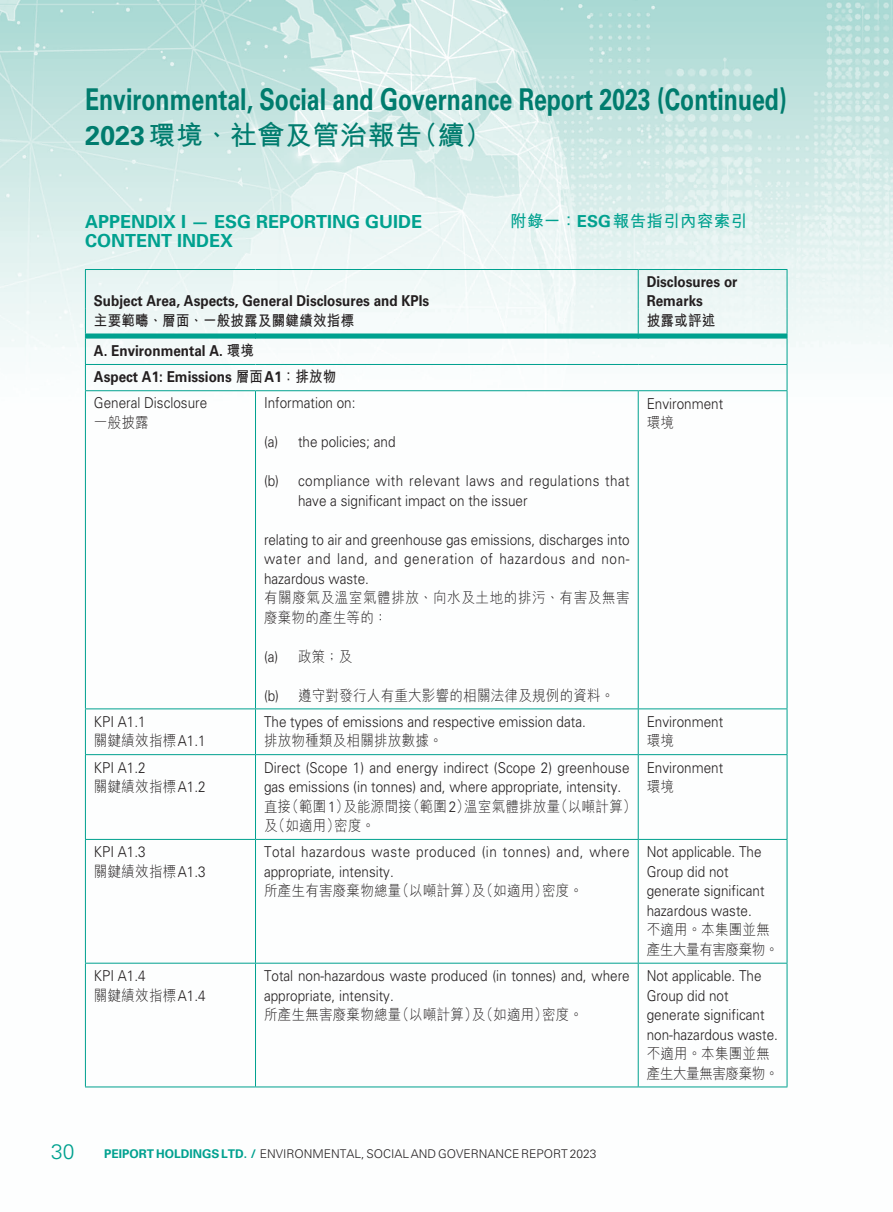
<style>
.page{position:relative;width:893px;height:1212px;background:#fff}
.page>*{position:absolute;margin:0;border:0;box-sizing:border-box;transform-origin:0 0}
.t1{font:700 30px "Univers LT Std";color:#007c6e;scale:.77 1}
.t2{font:700 27px "M Hei HK";letter-spacing:.02em;color:#007c6e}
.t3{font:300 21px "Univers LT Std";color:#00a18f}
._01_H1_E{font:700 18px "Univers LT Std";color:#00a18f}
._001_H1_C{font:700 16.5px "M Hei HK";letter-spacing:.02em;color:#00a18f}
._50_Table_txt{font:300 15px/19.5px "Univers LT Std";color:#231f20;scale:.9 1}
._50_Table_txt-2{font:300 15px/19.5px "M Hei HK";letter-spacing:.02em;color:#231f20;scale:.9 1}
._50_Table_txt-3{font:700 15px/19.5px "Univers LT Std";color:#231f20;scale:.9 1}
._50_Table_txt-4{font:300 15px/19.5px "Univers LT Std";letter-spacing:.03em;color:#231f20;scale:.9 1}
._50_Table_txt-5{font:300 15px/19.5px "Univers LT Std";letter-spacing:.035em;color:#231f20;scale:.9 1}
._50_Table_txt-6{font:300 15px/19.5px "M Hei HK";letter-spacing:-.025em;color:#231f20;scale:.9 1}
._50_Table_txt-7{font:300 15px/19.5px "M Hei HK";letter-spacing:.05em;color:#231f20;scale:.9 1}
._50_Table_txt-8{font:700 15px "M Hei HK";letter-spacing:.02em;color:#231f20;scale:.9 1}
.t4{font:300 12px "Univers LT Std";color:#231f20}
.s1{font-family:"Univers LT Std"}
.s2{font-family:"M Hei HK"}
.s3{font-weight:700;color:#00a18f}
</style>
<div class="page">
<img style="left:0;top:0;width:893px;height:1088px">
<hr style="left:85px;top:270px;width:1px;height:39px;background:#00a18f">
<hr style="left:85px;top:269px;width:170px;height:1px;background:#00a18f">
<hr style="left:255px;top:269px;width:383px;height:1px;background:#00a18f">
<hr style="left:638px;top:270px;width:1px;height:39px;background:#00a18f">
<hr style="left:638px;top:269px;width:149px;height:1px;background:#00a18f">
<hr style="left:787px;top:270px;width:1px;height:39px;background:#00a18f">
<svg style="left:85px;top:309px;width:703px;height:81px"></svg>
<hr style="left:85px;top:391px;width:1px;height:317px;background:#00a18f">
<hr style="left:85px;top:390px;width:170px;height:1px;background:#00a18f">
<hr style="left:255px;top:391px;width:1px;height:317px;background:#00a18f">
<hr style="left:255px;top:390px;width:383px;height:1px;background:#00a18f">
<hr style="left:638px;top:391px;width:1px;height:317px;background:#00a18f">
<hr style="left:638px;top:390px;width:149px;height:1px;background:#00a18f">
<hr style="left:787px;top:391px;width:1px;height:317px;background:#00a18f">
<hr style="left:85px;top:709px;width:1px;height:45px;background:#00a18f">
<hr style="left:85px;top:708px;width:170px;height:1px;background:#00a18f">
<hr style="left:255px;top:709px;width:1px;height:45px;background:#00a18f">
<hr style="left:255px;top:708px;width:383px;height:1px;background:#00a18f">
<hr style="left:638px;top:709px;width:1px;height:45px;background:#00a18f">
<hr style="left:638px;top:708px;width:149px;height:1px;background:#00a18f">
<hr style="left:787px;top:709px;width:1px;height:45px;background:#00a18f">
<hr style="left:85px;top:755px;width:1px;height:84px;background:#00a18f">
<hr style="left:85px;top:754px;width:170px;height:1px;background:#00a18f">
<hr style="left:255px;top:755px;width:1px;height:84px;background:#00a18f">
<hr style="left:255px;top:754px;width:383px;height:1px;background:#00a18f">
<hr style="left:638px;top:755px;width:1px;height:84px;background:#00a18f">
<hr style="left:638px;top:754px;width:149px;height:1px;background:#00a18f">
<hr style="left:787px;top:755px;width:1px;height:84px;background:#00a18f">
<hr style="left:85px;top:840px;width:1px;height:123px;background:#00a18f">
<hr style="left:85px;top:839px;width:170px;height:1px;background:#00a18f">
<hr style="left:255px;top:840px;width:1px;height:123px;background:#00a18f">
<hr style="left:255px;top:839px;width:383px;height:1px;background:#00a18f">
<hr style="left:638px;top:840px;width:1px;height:123px;background:#00a18f">
<hr style="left:638px;top:839px;width:149px;height:1px;background:#00a18f">
<hr style="left:787px;top:840px;width:1px;height:123px;background:#00a18f">
<hr style="left:85px;top:963px;width:1px;height:123px;background:#00a18f">
<hr style="left:85px;top:963px;width:170px;height:1px;background:#00a18f">
<hr style="left:255px;top:963px;width:1px;height:123px;background:#00a18f">
<hr style="left:255px;top:963px;width:383px;height:1px;background:#00a18f">
<hr style="left:638px;top:963px;width:1px;height:123px;background:#00a18f">
<hr style="left:638px;top:963px;width:149px;height:1px;background:#00a18f">
<hr style="left:787px;top:963px;width:1px;height:123px;background:#00a18f">
<hr style="left:85px;top:1086px;width:170px;height:1px;background:#00a18f">
<hr style="left:255px;top:1086px;width:383px;height:1px;background:#00a18f">
<hr style="left:638px;top:1086px;width:149px;height:1px;background:#00a18f">
<h1 class="t1" style="left:85px;top:82px;width:913px">Environmental, Social and Governance Report 2023 (Continued)</h1>
<h2 class="t2" style="left:85px;top:116px;width:408px"><span class="s1">2023</span>環境、社會及管治報告（續）</h2>
<p class="_01_H1_E" style="left:85px;top:211px;width:339px">APPENDIX I — ESG REPORTING GUIDE</p>
<p class="_001_H1_C" style="left:510px;top:209px;width:238px">附錄一：<span class="s1">ESG</span>報告指引內容索引</p>
<p class="_01_H1_E" style="left:85px;top:230px;width:150px">CONTENT INDEX</p>
<p class="_50_Table_txt-3" style="left:94px;top:291px;width:374px">Subject Area, Aspects, General Disclosures and KPIs</p>
<p class="_50_Table_txt-3" style="left:647px;top:272px;width:102px">Disclosures or<br>Remarks</p>
<p class="_50_Table_txt-8" style="left:94px;top:310px;width:291px">主要範疇、層面、一般披露及關鍵績效指標</p>
<p class="_50_Table_txt-8" style="left:647px;top:310px;width:78px">披露或評述</p>
<p class="_50_Table_txt-3" style="left:94px;top:341px;width:179px">A. Environmental A. <span class="s2">環境</span></p>
<p class="_50_Table_txt-3" style="left:94px;top:367px;width:271px">Aspect A1: Emissions <span class="s2">層面</span>A1<span class="s2">：排放物</span></p>
<p class="_50_Table_txt" style="left:94px;top:393px;width:127px">General Disclosure</p>
<p class="_50_Table_txt-2" style="left:94px;top:412px;width:62px">一般披露</p>
<p class="_50_Table_txt" style="left:264px;top:393px;width:103px">Information on:</p>
<p class="_50_Table_txt" style="left:264px;top:432px;width:148px">(a) the policies; and</p>
<p class="_50_Table_txt-4" style="left:298px;top:471px;width:370px;text-indent:-34px">(b) compliance with relevant laws and regulations that have a significant impact on the issuer</p>
<p class="_50_Table_txt" style="left:264px;top:529px;width:408px;text-align:justify">relating to air and greenhouse gas emissions, discharges into water and land, and generation of hazardous and non&shy;hazardous waste.</p>
<p class="_50_Table_txt-7" style="left:264px;top:588px;width:408px">有關廢氣及溫室氣體排放、向水及土地的排污、有害及無害廢棄物的產生等的：</p>
<p class="_50_Table_txt-2" style="left:264px;top:646px;width:100px"><span class="s1">(a)</span> 政策；及</p>
<p class="_50_Table_txt-2" style="left:264px;top:685px;width:391px"><span class="s1">(b)</span> 遵守對發行人有重大影響的相關法律及規例的資料。</p>
<p class="_50_Table_txt" style="left:647px;top:394px;width:87px">Environment</p>
<p class="_50_Table_txt-2" style="left:647px;top:413px;width:32px">環境</p>
<p class="_50_Table_txt" style="left:94px;top:712px;width:59px">KPI A1.1</p>
<p class="_50_Table_txt-2" style="left:94px;top:731px;width:126px">關鍵績效指標<span class="s1">A1.1</span></p>
<p class="_50_Table_txt" style="left:94px;top:757px;width:59px">KPI A1.2</p>
<p class="_50_Table_txt-2" style="left:94px;top:777px;width:126px">關鍵績效指標<span class="s1">A1.2</span></p>
<p class="_50_Table_txt" style="left:94px;top:842px;width:59px">KPI A1.3</p>
<p class="_50_Table_txt-2" style="left:94px;top:861px;width:126px">關鍵績效指標<span class="s1">A1.3</span></p>
<p class="_50_Table_txt" style="left:94px;top:966px;width:59px">KPI A1.4</p>
<p class="_50_Table_txt-2" style="left:94px;top:985px;width:126px">關鍵績效指標<span class="s1">A1.4</span></p>
<p class="_50_Table_txt" style="left:264px;top:712px;width:359px">The types of emissions and respective emission data.</p>
<p class="_50_Table_txt-2" style="left:264px;top:731px;width:200px">排放物種類及相關排放數據。</p>
<p class="_50_Table_txt" style="left:264px;top:757px;width:408px">Direct (Scope 1) and energy indirect (Scope 2) greenhouse gas emissions (in tonnes) and, where appropriate, intensity.</p>
<p class="_50_Table_txt-2" style="left:264px;top:796px;width:415px">直接（範圍<span class="s1">1</span>）及能源間接（範圍<span class="s1">2</span>）溫室氣體排放量（以噸計算）及（如適用）密度。</p>
<p class="_50_Table_txt-5" style="left:264px;top:842px;width:408px">Total hazardous waste produced (in tonnes) and, where appropriate, intensity.</p>
<p class="_50_Table_txt-2" style="left:264px;top:881px;width:356px">所產生有害廢棄物總量（以噸計算）及（如適用）密度。</p>
<p class="_50_Table_txt" style="left:264px;top:966px;width:408px">Total non-hazardous waste produced (in tonnes) and, where appropriate, intensity.</p>
<p class="_50_Table_txt-2" style="left:264px;top:1005px;width:356px">所產生無害廢棄物總量（以噸計算）及（如適用）密度。</p>
<p class="_50_Table_txt" style="left:647px;top:712px;width:87px">Environment</p>
<p class="_50_Table_txt-2" style="left:647px;top:731px;width:32px">環境</p>
<p class="_50_Table_txt" style="left:647px;top:757px;width:87px">Environment</p>
<p class="_50_Table_txt-2" style="left:647px;top:777px;width:32px">環境</p>
<p class="_50_Table_txt" style="left:647px;top:842px;width:132px">Not applicable. The<br>Group did not generate significant hazardous waste.</p>
<p class="_50_Table_txt-6" style="left:647px;top:920px;width:148px">不適用。本集團並無產生大量有害廢棄物。</p>
<p class="_50_Table_txt" style="left:647px;top:966px;width:147px">Not applicable. The<br>Group did not generate significant non-hazardous waste.</p>
<p class="_50_Table_txt-6" style="left:647px;top:1044px;width:148px">不適用。本集團並無產生大量無害廢棄物。</p>
<h3 class="t3" style="left:51px;top:1138px;width:25px">30</h3>
<p class="t4" style="left:104px;top:1147px;width:494px"><span class="s3">PEIPORT HOLDINGS LTD. /</span> ENVIRONMENTAL, SOCIAL AND GOVERNANCE REPORT 2023</p>
</div>
